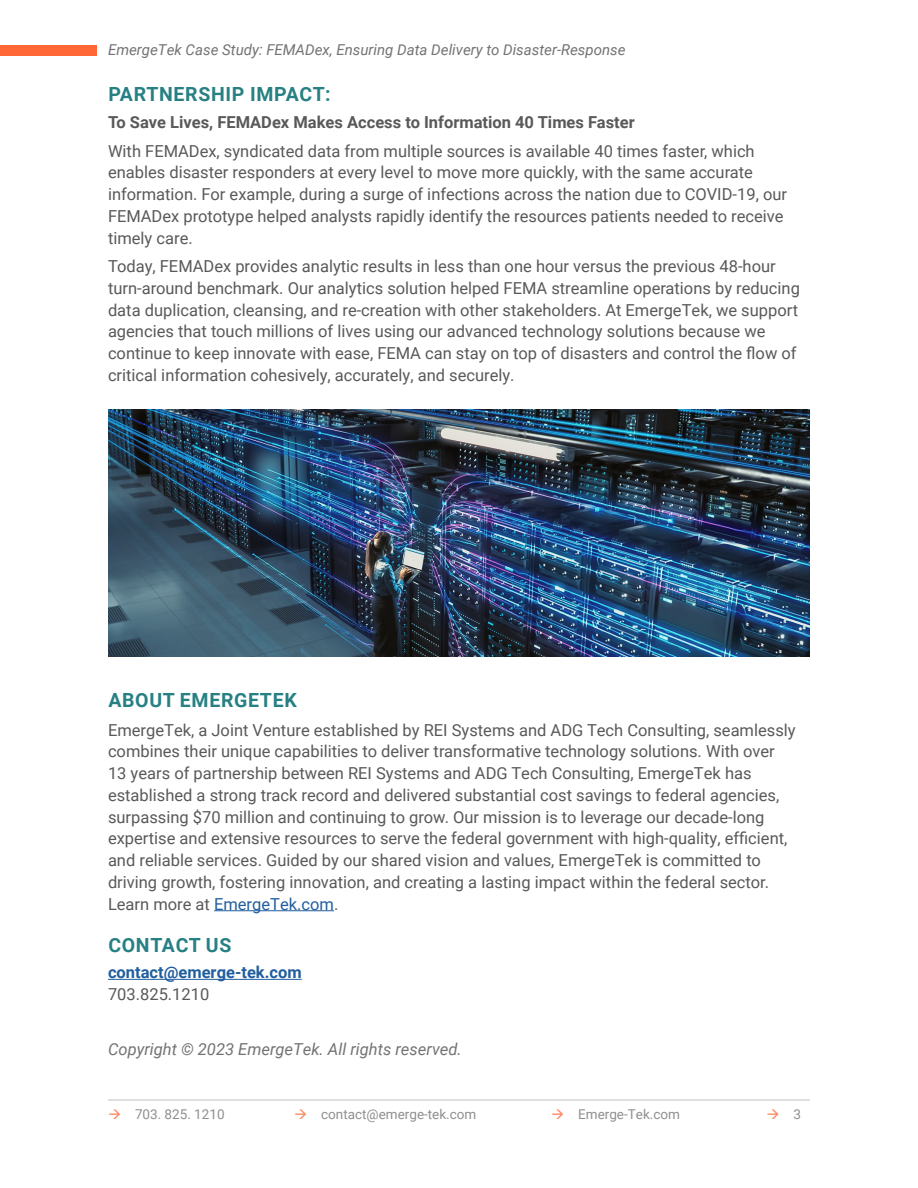
<style>
.page{position:relative;width:918px;height:1188px;background:#fff}
.page>*{position:absolute;margin:0;border:0;box-sizing:border-box;transform-origin:0 0}
.t1{font:700 19.5px "Roboto";letter-spacing:.035em;color:#278083}
.t2{font:16.5px/21.8px "Roboto";color:#595959}
.t3{font:700 16.5px "Roboto";color:#595959}
.t4{font:italic 16.5px "Roboto";color:#737373}
.t5{font:700 16.5px "Roboto";color:#215e9e}
.t6{font:italic 15px "Roboto";color:#737373}
.t7{font:13.5px "Roboto";color:#8f8f8f}
.s1{color:#215e9e}
</style>
<div class="page">
<hr style="left:108px;top:1100px;width:702px;height:1px;background:#bfbfbf">
<div style="left:0;top:46px;width:96px;height:10px;background:#ff6737"></div>
<hr style="left:214px;top:910px;width:120px;height:1px;background:#215e9e">
<hr style="left:108px;top:979px;width:194px;height:1px;background:#215e9e">
<img style="left:108px;top:409px;width:702px;height:248px">
<p class="t6" style="left:108px;top:39px;width:519px">EmergeTek Case Study: FEMADex, Ensuring Data Delivery to Disaster-Response</p>
<p class="t1" style="left:108px;top:81px;width:224px">PARTNERSHIP IMPACT:</p>
<p class="t3" style="left:108px;top:111px;width:528px">To Save Lives, FEMADex Makes Access to Information 40 Times Faster</p>
<p class="t2" style="left:108px;top:139px;width:681px">With FEMADex, syndicated data from multiple sources is available 40 times faster, which enables disaster responders at every level to move more quickly, with the same accurate information. For example, during a surge of infections across the nation due to COVID-19, our FEMADex prototype helped analysts rapidly identify the resources patients needed to receive timely care.</p>
<p class="t2" style="left:108px;top:255px;width:693px">Today, FEMADex provides analytic results in less than one hour versus the previous 48-hour turn-around benchmark. Our analytics solution helped FEMA streamline operations by reducing data duplication, cleansing, and re-creation with other stakeholders. At EmergeTek, we support agencies that touch millions of lives using our advanced technology solutions because we continue to keep innovate with ease, FEMA can stay on top of disasters and control the flow of critical information cohesively, accurately, and securely.</p>
<p class="t1" style="left:108px;top:686px;width:190px">ABOUT EMERGETEK</p>
<p class="t2" style="left:108px;top:718px;width:689px">EmergeTek, a Joint Venture established by REI Systems and ADG Tech Consulting, seamlessly combines their unique capabilities to deliver transformative technology solutions. With over 13 years of partnership between REI Systems and ADG Tech Consulting, EmergeTek has established a strong track record and delivered substantial cost savings to federal agencies, surpassing $70 million and continuing to grow. Our mission is to leverage our decade-long expertise and extensive resources to serve the federal government with high-quality, efficient, and reliable services. Guided by our shared vision and values, EmergeTek is committed to driving growth, fostering innovation, and creating a lasting impact within the federal sector.<br>Learn more at <span class="s1">EmergeTek.com</span>.</p>
<p class="t1" style="left:108px;top:931px;width:125px">CONTACT US</p>
<p class="t5" style="left:108px;top:961px;width:195px">contact@emerge-tek.com</p>
<p class="t2" style="left:108px;top:983px;width:103px">703.825.1210</p>
<p class="t4" style="left:108px;top:1038px;width:355px">Copyright © 2023 EmergeTek. All rights reserved.</p>
<p class="t7" style="left:135px;top:1105px;width:91px">703. 825. 1210</p>
<p class="t7" style="left:578px;top:1105px;width:103px">Emerge-Tek.com</p>
<p class="t7" style="left:793px;top:1105px;width:9px">3</p>
<p class="t7" style="left:321px;top:1105px;width:157px">contact@emerge-tek.com</p>
</div>
